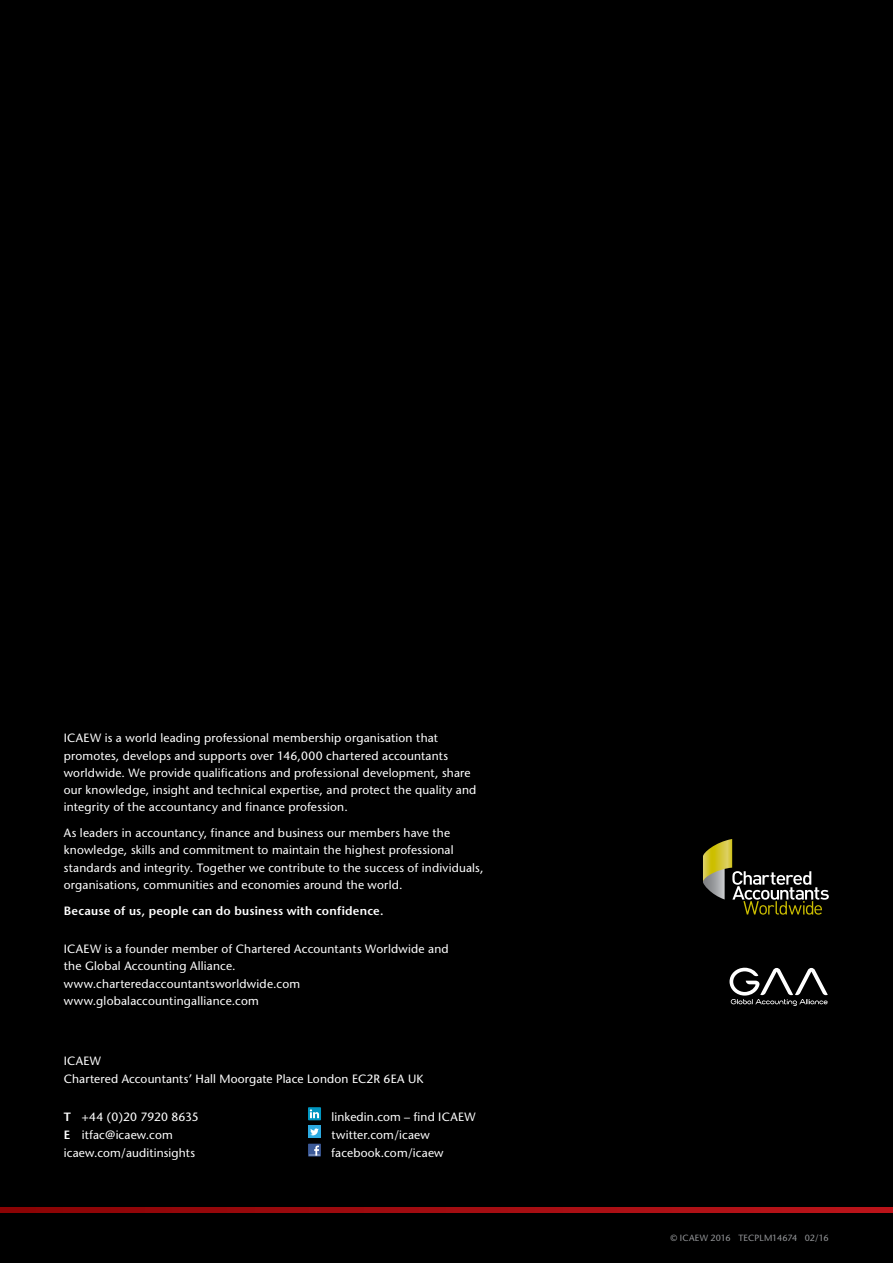
<style>
.page{position:relative;width:893px;height:1263px;background:#000}
.page>*{position:absolute;margin:0;border:0;box-sizing:border-box;transform-origin:0 0}
.Main_copy{font:12px/17.2px "Stone Sans";letter-spacing:.015em;color:#fff}
.Main_copy-2{font:600 12px "Stone Sans";letter-spacing:.02em;color:#fff}
.t1{font:9px "Stone Sans";letter-spacing:.01em;color:#939598}
.s1{font-weight:600}
</style>
<div class="page">
<svg style="left:0;top:1207px;width:893px;height:5px;background:#a10b0f"></svg>
<svg style="left:729px;top:968px;width:99px;height:38px"></svg>
<svg style="left:703px;top:839px;width:126px;height:76px"></svg>
<svg style="left:308px;top:1144px;width:13px;height:12px"></svg>
<svg style="left:309px;top:1145px;width:11px;height:10px"></svg>
<div style="left:308px;top:1125px;width:13px;height:13px;background:#2caae1"></div>
<svg style="left:310px;top:1128px;width:9px;height:7px"></svg>
<svg style="left:308px;top:1107px;width:13px;height:13px"></svg>
<svg style="left:310px;top:1109px;width:9px;height:9px"></svg>
<p class="Main_copy" style="left:64px;top:729px;width:414px">ICAEW is a world leading professional membership organisation that promotes, develops and supports over 146,000 chartered accountants worldwide. We provide qualifications and professional development, share our knowledge, insight and technical expertise, and protect the quality and integrity of the accountancy and finance profession.</p>
<p class="Main_copy" style="left:64px;top:824px;width:421px">As leaders in accountancy, finance and business our members have the knowledge, skills and commitment to maintain the highest professional standards and integrity. Together we contribute to the success of individuals, organisations, communities and economies around the world.</p>
<p class="Main_copy-2" style="left:64px;top:903px;width:321px">Because of us, people can do business with confidence.</p>
<p class="Main_copy" style="left:64px;top:940px;width:386px">ICAEW is a founder member of Chartered Accountants Worldwide and the Global Accounting Alliance. www.charteredaccountantsworldwide.com www.globalaccountingalliance.com</p>
<p class="Main_copy" style="left:64px;top:1052px;width:39px">ICAEW</p>
<p class="Main_copy" style="left:64px;top:1070px;width:361px">Chartered Accountants’ Hall Moorgate Place London EC2R 6EA UK</p>
<p class="Main_copy" style="left:64px;top:1108px;width:136px"><span class="s1">T</span> +44 (0)20 7920 8635</p>
<p class="Main_copy" style="left:64px;top:1126px;width:111px"><span class="s1">E</span> itfac@icaew.com</p>
<p class="Main_copy" style="left:64px;top:1144px;width:133px">icaew.com/auditinsights</p>
<p class="Main_copy" style="left:332px;top:1108px;width:145px">linkedin.com – find ICAEW</p>
<p class="Main_copy" style="left:332px;top:1126px;width:100px">twitter.com/icaew</p>
<p class="Main_copy" style="left:332px;top:1144px;width:114px">facebook.com/icaew</p>
<p class="t1" style="left:671px;top:1233px;width:160px">© ICAEW 2016 TECPLM14674 02/16</p>
</div>
